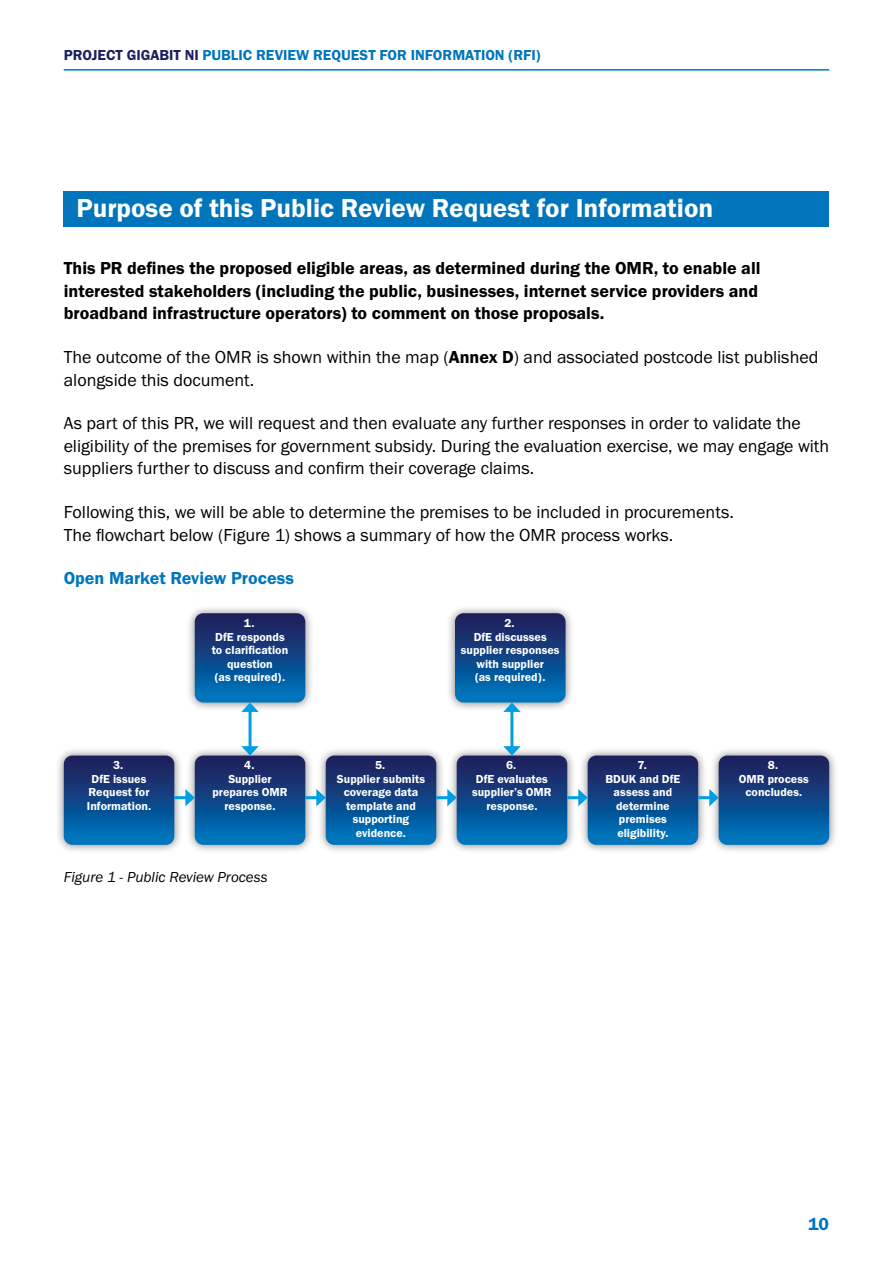
<style>
.page{position:relative;width:893px;height:1263px;background:#fff}
.page>*{position:absolute;margin:0;border:0;box-sizing:border-box;transform-origin:0 0}
.H2_-_Chapter_Start{font:27px "Franklin Gothic URW Dem";color:#fff}
.P_-_Body{font:18px/22.5px "Franklin Gothic URW Boo";color:#000}
.P_-_Body-2{font:18px/22.5px "Franklin Gothic URW Dem";color:#000}
.P_-_Body-3{font:18px "Franklin Gothic URW Dem";color:#0075bc}
.t1{font:15px "Franklin Gothic URW Dem";color:#0075bc}
.P_-_Source{font:15px "Franklin Gothic URW Boo Ita";color:#000}
.t2{font:12px/13.5px "Franklin Gothic URW Dem";color:#fff;text-align:center}
.s1{color:#1c205c}
.s2{font-family:"Franklin Gothic URW Dem"}
</style>
<div class="page">
<hr style="left:64px;top:69px;width:765px;height:2px;background:#0075bc">
<div style="left:64px;top:191px;width:765px;height:36px;background:#0075bc"></div>
<div style="left:186px;top:604px;width:129px;height:108px;background:#000;opacity:.5"></div>
<div style="left:446px;top:604px;width:129px;height:108px;background:#000;opacity:.5"></div>
<div style="left:55px;top:746px;width:129px;height:108px;background:#000;opacity:.5"></div>
<svg style="left:64px;top:755px;width:110px;height:90px;background:#0f4a8b"></svg>
<div style="left:186px;top:746px;width:129px;height:108px;background:#000;opacity:.5"></div>
<div style="left:317px;top:746px;width:129px;height:108px;background:#000;opacity:.5"></div>
<div style="left:448px;top:746px;width:129px;height:108px;background:#000;opacity:.5"></div>
<div style="left:579px;top:746px;width:129px;height:108px;background:#000;opacity:.5"></div>
<div style="left:709px;top:746px;width:130px;height:108px;background:#000;opacity:.5"></div>
<hr style="left:174px;top:796px;width:14px;height:3px;background:#009fe3">
<hr style="left:305px;top:796px;width:14px;height:3px;background:#009fe3">
<svg style="left:316px;top:755px;width:120px;height:90px;background:#205793"></svg>
<hr style="left:249px;top:709px;width:3px;height:40px;background:#009fe3">
<svg style="left:185px;top:746px;width:120px;height:99px;background:#31649b"></svg>
<svg style="left:195px;top:613px;width:110px;height:99px;background:#215893"></svg>
<hr style="left:510px;top:709px;width:3px;height:40px;background:#009fe3">
<svg style="left:455px;top:613px;width:111px;height:99px;background:#225893"></svg>
<hr style="left:436px;top:796px;width:14px;height:3px;background:#009fe3">
<svg style="left:447px;top:746px;width:120px;height:99px;background:#31649b"></svg>
<hr style="left:567px;top:796px;width:14px;height:3px;background:#009fe3">
<svg style="left:578px;top:755px;width:120px;height:90px;background:#205793"></svg>
<hr style="left:698px;top:796px;width:14px;height:3px;background:#009fe3">
<svg style="left:709px;top:755px;width:120px;height:90px;background:#205793"></svg>
<p class="t1" style="left:64px;top:45px;width:478px"><span class="s1">PROJECT GIGABIT NI</span> PUBLIC REVIEW REQUEST FOR INFORMATION (RFI)</p>
<h2 class="H2_-_Chapter_Start" style="left:77px;top:191px;width:638px">Purpose of this Public Review Request for Information</h2>
<p class="P_-_Body-2" style="left:64px;top:257px;width:698px">This PR defines the proposed eligible areas, as determined during the OMR, to enable all interested stakeholders (including the public, businesses, internet service providers and broadband infrastructure operators) to comment on those proposals.</p>
<p class="P_-_Body" style="left:64px;top:346px;width:756px">The outcome of the OMR is shown within the map (<span class="s2">Annex D</span>) and associated postcode list published alongside this document.</p>
<p class="P_-_Body" style="left:64px;top:412px;width:767px">As part of this PR, we will request and then evaluate any further responses in order to validate the eligibility of the premises for government subsidy. During the evaluation exercise, we may engage with suppliers further to discuss and confirm their coverage claims.</p>
<p class="P_-_Body" style="left:64px;top:501px;width:672px">Following this, we will be able to determine the premises to be included in procurements.<br>The flowchart below (Figure 1) shows a summary of how the OMR process works.</p>
<p class="P_-_Body-3" style="left:64px;top:567px;width:232px">Open Market Review Process</p>
<p class="t2" style="left:244px;top:616px;width:12px">1.</p>
<p class="t2" style="left:212px;top:629px;width:78px">DfE responds to clarification question</p>
<p class="t2" style="left:215px;top:670px;width:72px">(as required).</p>
<p class="t2" style="left:504px;top:616px;width:12px">2.</p>
<p class="t2" style="left:461px;top:629px;width:100px">DfE discusses supplier responses with supplier</p>
<p class="t2" style="left:475px;top:670px;width:72px">(as required).</p>
<p class="t2" style="left:113px;top:758px;width:12px">3.</p>
<p class="t2" style="left:87px;top:772px;width:66px">DfE issues<br>Request for<br>Information.</p>
<p class="t2" style="left:244px;top:758px;width:12px">4.</p>
<p class="t2" style="left:212px;top:772px;width:77px">Supplier prepares OMR response.</p>
<p class="P_-_Source" style="left:64px;top:868px;width:206px">Figure 1 - Public Review Process</p>
<p class="t2" style="left:375px;top:758px;width:12px">5.</p>
<p class="t2" style="left:337px;top:772px;width:90px">Supplier submits coverage data template and supporting evidence.</p>
<p class="t2" style="left:506px;top:758px;width:12px">6.</p>
<p class="t2" style="left:472px;top:772px;width:81px">DfE evaluates supplier’s OMR response.</p>
<p class="t2" style="left:637px;top:758px;width:11px">7.</p>
<p class="t2" style="left:605px;top:772px;width:76px">BDUK and DfE assess and determine premises eligibility.</p>
<p class="t2" style="left:768px;top:758px;width:12px">8.</p>
<p class="t2" style="left:739px;top:772px;width:72px">OMR process concludes.</p>
<p class="P_-_Body-3" style="left:808px;top:1213px;width:23px">10</p>
</div>
